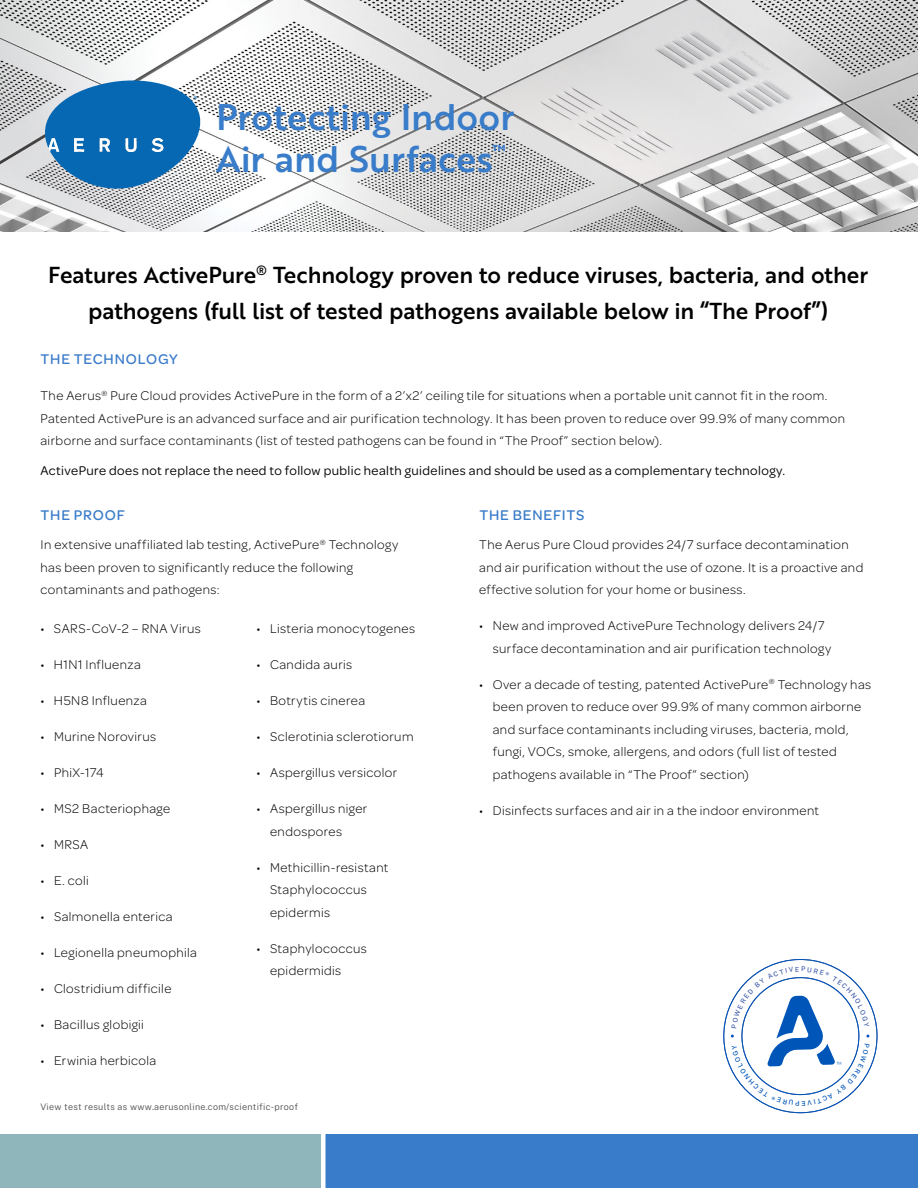
<style>
.page{position:relative;width:918px;height:1188px;background:#fff}
.page>*{position:absolute;margin:0;border:0;box-sizing:border-box;transform-origin:0 0}
.t1{font:36px/42px "Brother 1816 Medium";letter-spacing:.005em;color:#397cc9}
.t2{font:22.5px/36px "Brother 1816 Medium";letter-spacing:-.005em;color:#000;text-align:center}
.t3{font:500 15px "Omnes";letter-spacing:.05em;color:#397cc9}
.t4{font:500 15px "Omnes";letter-spacing:.055em;color:#3d7cc9}
.t5{font:300 13.5px/22.5px "Omnes";letter-spacing:.03em;color:#000}
.t6{font:13.5px "Omnes";letter-spacing:.035em;color:#000}
.t7{font:300 9px "Public Sans";letter-spacing:.03em;color:#4d4d4f}
</style>
<div class="page">
<div style="left:0;top:1134px;width:918px;height:54px;background:#397cc9"></div>
<div style="left:0;top:1134px;width:324px;height:54px;background:#8fb6bb"></div>
<div style="left:321px;top:1132px;width:5px;height:56px;background:#fff"></div>
<img style="left:0;top:0;width:918px;height:231px">
<svg style="left:40px;top:76px;width:165px;height:117px;background:#4f8ebf"></svg>
<svg style="left:723px;top:959px;width:155px;height:154px"></svg>
<h1 class="t1" style="left:216px;top:94px;width:300px">Protecting Indoor<br>Air and Surfaces<sup>™</sup></h1>
<h2 class="t2" style="left:48px;top:256px;width:821px">Features ActivePure<sup>®</sup> Technology proven to reduce viruses, bacteria, and other pathogens (full list of tested pathogens available below in “The Proof”)</h2>
<p class="t4" style="left:41px;top:349px;width:139px">THE TECHNOLOGY</p>
<p class="t5" style="left:40px;top:384px;width:806px">The Aerus<sup>®</sup> Pure Cloud provides ActivePure in the form of a 2’x2’ ceiling tile for situations when a portable unit cannot fit in the room.<br>Patented ActivePure is an advanced surface and air purification technology. It has been proven to reduce over 99.9% of many common airborne and surface contaminants (list of tested pathogens can be found in “The Proof” section below).</p>
<p class="t6" style="left:40px;top:461px;width:746px">ActivePure does not replace the need to follow public health guidelines and should be used as a complementary technology.</p>
<p class="t3" style="left:41px;top:505px;width:86px">THE PROOF</p>
<p class="t5" style="left:40px;top:533px;width:359px">In extensive unaffiliated lab testing, ActivePure<sup>®</sup> Technology has been proven to significantly reduce the following contaminants and pathogens:</p>
<p class="t5" style="left:40px;top:617px;width:162px">• SARS-CoV-2 – RNA Virus</p>
<p class="t5" style="left:40px;top:653px;width:102px">• H1N1 Influenza</p>
<p class="t5" style="left:40px;top:689px;width:108px">• H5N8 Influenza</p>
<p class="t5" style="left:40px;top:725px;width:117px">• Murine Norovirus</p>
<p class="t5" style="left:40px;top:761px;width:65px">• PhiX-174</p>
<p class="t5" style="left:40px;top:797px;width:131px">• MS2 Bacteriophage</p>
<p class="t5" style="left:40px;top:833px;width:49px">• MRSA</p>
<p class="t5" style="left:40px;top:869px;width:50px">• E. coli</p>
<p class="t5" style="left:40px;top:905px;width:134px">• Salmonella enterica</p>
<p class="t5" style="left:40px;top:941px;width:158px">• Legionella pneumophila</p>
<p class="t5" style="left:40px;top:977px;width:132px">• Clostridium difficile</p>
<p class="t5" style="left:40px;top:1013px;width:105px">• Bacillus globigii</p>
<p class="t5" style="left:40px;top:1049px;width:117px">• Erwinia herbicola</p>
<p class="t5" style="left:256px;top:617px;width:160px">• Listeria monocytogenes</p>
<p class="t5" style="left:256px;top:653px;width:97px">• Candida auris</p>
<p class="t5" style="left:256px;top:689px;width:110px">• Botrytis cinerea</p>
<p class="t5" style="left:256px;top:725px;width:159px">• Sclerotinia sclerotiorum</p>
<p class="t5" style="left:256px;top:761px;width:142px">• Aspergillus versicolor</p>
<p class="t5" style="left:270px;top:797px;width:99px;text-indent:-14px">• Aspergillus niger endospores</p>
<p class="t5" style="left:270px;top:855px;width:120px;text-indent:-14px">• Methicillin-resistant<br>Staphylococcus epidermis</p>
<p class="t5" style="left:270px;top:936px;width:98px;text-indent:-14px">• Staphylococcus epidermidis</p>
<p class="t7" style="left:40px;top:1100px;width:259px">View test results as www.aerusonline.com/scientific-proof</p>
<p class="t3" style="left:479px;top:505px;width:107px">THE BENEFITS</p>
<p class="t5" style="left:479px;top:533px;width:386px">The Aerus Pure Cloud provides 24/7 surface decontamination and air purification without the use of ozone. It is a proactive and effective solution for your home or business.</p>
<p class="t5" style="left:493px;top:614px;width:340px;text-indent:-13px">• New and improved ActivePure Technology delivers 24/7 surface decontamination and air purification technology</p>
<p class="t5" style="left:493px;top:672px;width:380px;text-indent:-14px">• Over a decade of testing, patented ActivePure<sup>®</sup> Technology has been proven to reduce over 99.9% of many common airborne and surface contaminants including viruses, bacteria, mold, fungi, VOCs, smoke, allergens, and odors (full list of tested pathogens available in “The Proof” section)</p>
<p class="t5" style="left:479px;top:798px;width:341px">• Disinfects surfaces and air in a the indoor environment</p>
</div>
